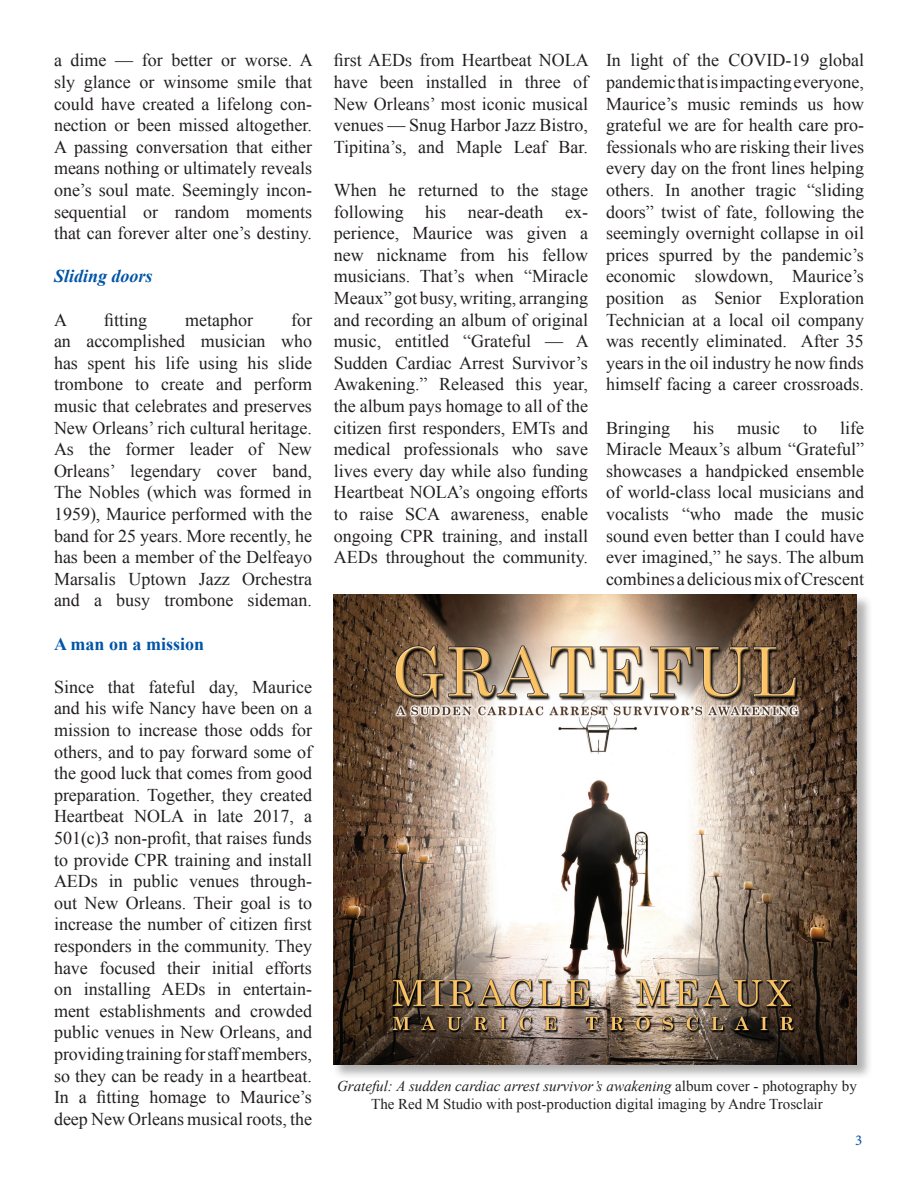
<style>
.page{position:relative;width:918px;height:1188px;background:#fff}
.page>*{position:absolute;margin:0;border:0;box-sizing:border-box;transform-origin:0 0}
.t1{font:18px/21.6px "Times New Roman";color:#231f20;text-align:justify}
.t2{font:700 18px "Times New Roman";color:#0154a6}
.t3{font:italic 700 18px "Times New Roman";color:#0154a6}
.t4{font:15px/18px "Times New Roman";color:#231f20;text-align:center}
.t5{font:15px "Minion Pro";color:#0154a6}
.s1{font-style:italic}
</style>
<div class="page">
<div style="left:333px;top:594px;width:540px;height:486px;background:#231f20;opacity:.35"></div>
<img style="left:333px;top:595px;width:524px;height:469px">
<p class="t1" style="left:54px;top:49px;width:260px">a dime — for better or worse. A sly glance or winsome smile that could have created a lifelong con&shy;nection or been missed altogether.<br>A passing conversation that either means nothing or ultimately reveals one’s soul mate. Seemingly incon&shy;sequential or random moments that can forever alter one’s destiny.</p>
<p class="t3" style="left:54px;top:264px;width:100px">Sliding doors</p>
<p class="t1" style="left:54px;top:309px;width:14px">A</p>
<p class="t1" style="left:104px;top:309px;width:45px">fitting</p>
<p class="t1" style="left:185px;top:309px;width:69px">metaphor</p>
<p class="t1" style="left:291px;top:309px;width:22px">for</p>
<p class="t1" style="left:54px;top:330px;width:260px">an accomplished musician who has spent his life using his slide trombone to create and perform music that celebrates and preserves New Orleans’ rich cultural heritage.<br>As the former leader of New Orleans’ legendary cover band, The Nobles (which was formed in 1959), Maurice performed with the band for 25 years. More recently, he has been a member of the Delfeayo Marsalis Uptown Jazz Orchestra and a busy trombone sideman.</p>
<p class="t2" style="left:54px;top:631px;width:152px">A man on a mission</p>
<p class="t1" style="left:54px;top:676px;width:260px">Since that fateful day, Maurice and his wife Nancy have been on a mission to increase those odds for others, and to pay forward some of the good luck that comes from good preparation. Together, they created Heartbeat NOLA in late 2017, a 501(c)3 non-profit, that raises funds to provide CPR training and install AEDs in public venues through&shy;out New Orleans. Their goal is to increase the number of citizen first responders in the community. They have focused their initial efforts on installing AEDs in entertain&shy;ment establishments and crowded public venues in New Orleans, and providing training for staff members, so they can be ready in a heartbeat.</p>
<p class="t1" style="left:54px;top:1086px;width:260px">In a fitting homage to Maurice’s deep New Orleans musical roots, the</p>
<p class="t1" style="left:334px;top:49px;width:257px">first AEDs from Heartbeat NOLA have been installed in three of New Orleans’ most iconic musical venues — Snug Harbor Jazz Bistro, Tipitina’s, and Maple Leaf Bar.</p>
<p class="t1" style="left:334px;top:179px;width:257px">When he returned to the stage following his near-death ex&shy;perience, Maurice was given a new nickname from his fellow musicians. That’s when “Miracle Meaux” got busy, writing, arranging and recording an album of original music, entitled “Grateful — A Sudden Cardiac Arrest Survivor’s Awakening.” Released this year, the album pays homage to all of the citizen first responders, EMTs and medical professionals who save lives every day while also funding Heartbeat NOLA’s ongoing efforts to raise SCA awareness, enable ongoing CPR training, and install AEDs throughout the community.</p>
<p class="t1" style="left:606px;top:49px;width:260px">In light of the COVID-19 global pandemic that is impacting everyone,</p>
<p class="t1" style="left:606px;top:93px;width:260px">Maurice’s music reminds us how grateful we are for health care pro&shy;fessionals who are risking their lives every day on the front lines helping others. In another tragic “sliding doors” twist of fate, following the seemingly overnight collapse in oil prices spurred by the pandemic’s economic slowdown, Maurice’s position as Senior Exploration Technician at a local oil company was recently eliminated. After 35 years in the oil industry he now finds himself facing a career crossroads.</p>
<p class="t1" style="left:606px;top:417px;width:66px">Bringing</p>
<p class="t1" style="left:693px;top:417px;width:23px">his</p>
<p class="t1" style="left:737px;top:417px;width:45px">music</p>
<p class="t1" style="left:803px;top:417px;width:16px">to</p>
<p class="t1" style="left:840px;top:417px;width:25px">life</p>
<p class="t1" style="left:606px;top:438px;width:260px">Miracle Meaux’s album “Grateful” showcases a handpicked ensemble of world-class local musicians and vocalists “who made the music sound even better than I could have ever imagined,” he says. The album combines a delicious mix of Crescent</p>
<p class="t4" style="left:337px;top:1077px;width:521px"><span class="s1">Grateful: A sudden cardiac arrest survivor’s awakening</span> album cover - photography by<br>The Red M Studio with post-production digital imaging by Andre Trosclair</p>
<p class="t5" style="left:855px;top:1130px;width:9px">3</p>
</div>
